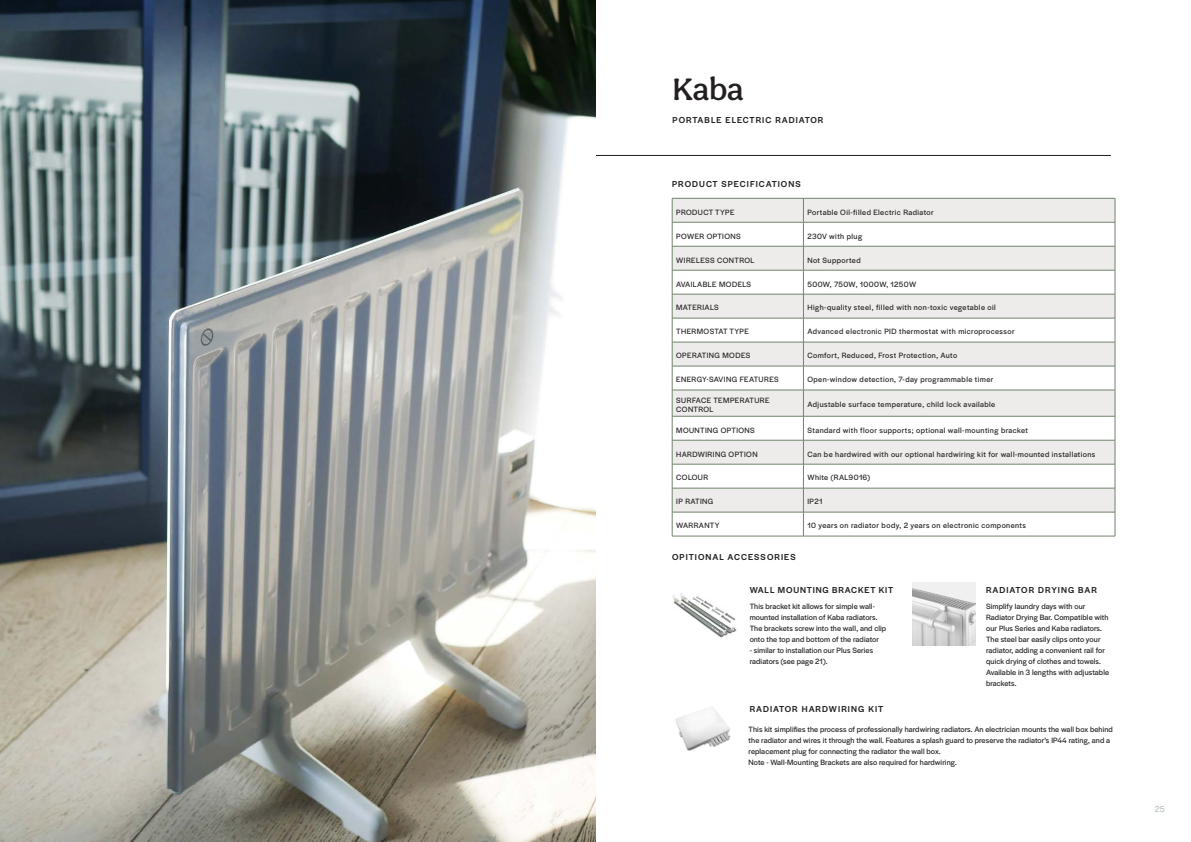
<style>
.page{position:relative;width:1191px;height:842px;background:#fff}
.page>*{position:absolute;margin:0;border:0;box-sizing:border-box;transform-origin:0 0}
.t1{font:500 32px "Aesthet Nova";color:#231f20}
.t2{font:500 9px "Halyard Display";letter-spacing:.105em;color:#231f20}
.t3{font:9px "Halyard Display";color:#b9c0c3}
.t4{font:8px/11px "Halyard Display";letter-spacing:.02em;color:#231f20}
.t5{font:8px/9.6px "Halyard Display";letter-spacing:.05em;color:#231f20}
.t6{font:8px "Halyard Display";letter-spacing:.045em;color:#231f20}
.t7{font:8px "Halyard Display";letter-spacing:.055em;color:#231f20}
.t8{font:8px "Halyard Display";letter-spacing:.04em;color:#231f20}
</style>
<div class="page">
<hr style="left:587px;top:155px;width:523px;height:1px;background:#231f20">
<img style="left:0;top:0;width:595px;height:842px">
<div style="left:673px;top:199px;width:441px;height:23px;background:#edeceb"></div>
<svg style="left:673px;top:245px;width:441px;height:291px;fill:#edeceb"></svg>
<hr style="left:672px;top:198px;width:131px;height:1px;background:#72836c">
<hr style="left:803px;top:198px;width:312px;height:1px;background:#72836c">
<hr style="left:672px;top:222px;width:131px;height:1px;background:#72836c">
<hr style="left:803px;top:222px;width:312px;height:1px;background:#72836c">
<hr style="left:672px;top:246px;width:131px;height:1px;background:#72836c">
<hr style="left:803px;top:246px;width:312px;height:1px;background:#72836c">
<hr style="left:672px;top:270px;width:131px;height:1px;background:#72836c">
<hr style="left:803px;top:270px;width:312px;height:1px;background:#72836c">
<hr style="left:672px;top:294px;width:131px;height:1px;background:#72836c">
<hr style="left:803px;top:294px;width:312px;height:1px;background:#72836c">
<hr style="left:672px;top:318px;width:131px;height:1px;background:#72836c">
<hr style="left:803px;top:318px;width:312px;height:1px;background:#72836c">
<hr style="left:672px;top:342px;width:131px;height:1px;background:#72836c">
<hr style="left:803px;top:342px;width:312px;height:1px;background:#72836c">
<hr style="left:672px;top:366px;width:131px;height:1px;background:#72836c">
<hr style="left:803px;top:366px;width:312px;height:1px;background:#72836c">
<hr style="left:672px;top:390px;width:131px;height:1px;background:#72836c">
<hr style="left:803px;top:390px;width:312px;height:1px;background:#72836c">
<hr style="left:672px;top:416px;width:131px;height:1px;background:#72836c">
<hr style="left:803px;top:416px;width:312px;height:1px;background:#72836c">
<hr style="left:672px;top:440px;width:131px;height:1px;background:#72836c">
<hr style="left:803px;top:440px;width:312px;height:1px;background:#72836c">
<hr style="left:672px;top:464px;width:131px;height:1px;background:#72836c">
<hr style="left:803px;top:464px;width:312px;height:1px;background:#72836c">
<hr style="left:672px;top:488px;width:131px;height:1px;background:#72836c">
<hr style="left:803px;top:488px;width:312px;height:1px;background:#72836c">
<hr style="left:672px;top:512px;width:131px;height:1px;background:#72836c">
<svg style="left:672px;top:198px;width:1px;height:338px"></svg>
<hr style="left:803px;top:512px;width:312px;height:1px;background:#72836c">
<svg style="left:803px;top:198px;width:1px;height:338px"></svg>
<svg style="left:1114px;top:198px;width:1px;height:338px"></svg>
<hr style="left:672px;top:536px;width:131px;height:1px;background:#72836c">
<hr style="left:803px;top:536px;width:312px;height:1px;background:#72836c">
<img style="left:672px;top:593px;width:64px;height:45px">
<img style="left:675px;top:707px;width:56px;height:44px">
<img style="left:912px;top:583px;width:63px;height:62px">
<p class="t1" style="left:672px;top:70px;width:73px">Kaba</p>
<p class="t2" style="left:672px;top:114px;width:153px">PORTABLE ELECTRIC RADIATOR</p>
<p class="t2" style="left:672px;top:177px;width:130px">PRODUCT SPECIFICATIONS</p>
<p class="t6" style="left:676px;top:206px;width:60px">PRODUCT TYPE</p>
<p class="t5" style="left:807px;top:207px;width:128px">Portable Oil-filled Electric Radiator</p>
<p class="t5" style="left:676px;top:231px;width:66px">POWER OPTIONS</p>
<p class="t7" style="left:807px;top:230px;width:56px">230V with plug</p>
<p class="t7" style="left:676px;top:254px;width:80px">WIRELESS CONTROL</p>
<p class="t7" style="left:807px;top:254px;width:55px">Not Supported</p>
<p class="t6" style="left:676px;top:278px;width:76px">AVAILABLE MODELS</p>
<p class="t6" style="left:807px;top:278px;width:110px">500W, 750W, 1000W, 1250W</p>
<p class="t8" style="left:676px;top:302px;width:44px">MATERIALS</p>
<p class="t5" style="left:807px;top:303px;width:190px">High-quality steel, filled with non-toxic vegetable oil</p>
<p class="t5" style="left:676px;top:326px;width:74px">THERMOSTAT TYPE</p>
<p class="t5" style="left:807px;top:326px;width:209px">Advanced electronic PID thermostat with microprocessor</p>
<p class="t5" style="left:676px;top:350px;width:76px">OPERATING MODES</p>
<p class="t5" style="left:807px;top:350px;width:151px">Comfort, Reduced, Frost Protection, Auto</p>
<p class="t6" style="left:676px;top:374px;width:104px">ENERGY-SAVING FEATURES</p>
<p class="t5" style="left:807px;top:374px;width:187px">Open-window detection, 7-day programmable timer</p>
<p class="t5" style="left:676px;top:395px;width:95px">SURFACE TEMPERATURE<br>CONTROL</p>
<p class="t5" style="left:807px;top:400px;width:189px">Adjustable surface temperature, child lock available</p>
<p class="t7" style="left:676px;top:424px;width:80px">MOUNTING OPTIONS</p>
<p class="t5" style="left:807px;top:425px;width:222px">Standard with floor supports; optional wall-mounting bracket</p>
<p class="t7" style="left:676px;top:448px;width:83px">HARDWIRING OPTION</p>
<p class="t5" style="left:807px;top:449px;width:289px">Can be hardwired with our optional hardwiring kit for wall-mounted installations</p>
<p class="t4" style="left:676px;top:472px;width:34px">COLOUR</p>
<p class="t6" style="left:807px;top:472px;width:64px">White (RAL9016)</p>
<p class="t5" style="left:676px;top:496px;width:39px">IP RATING</p>
<p class="t4" style="left:807px;top:496px;width:16px">IP21</p>
<p class="t6" style="left:676px;top:520px;width:45px">WARRANTY</p>
<p class="t5" style="left:807px;top:520px;width:220px">10 years on radiator body, 2 years on electronic components</p>
<p class="t2" style="left:672px;top:550px;width:125px">OPITIONAL ACCESSORIES</p>
<p class="t2" style="left:749px;top:583px;width:145px">WALL MOUNTING BRACKET KIT</p>
<p class="t4" style="left:749px;top:600px;width:138px">This bracket kit allows for simple wall&shy;mounted installation of Kaba radiators.<br>The brackets screw into the wall, and clip onto the top and bottom of the radiator</p>
<p class="t4" style="left:749px;top:644px;width:125px">- similar to installation our Plus Series radiators (see page 21).</p>
<p class="t2" style="left:749px;top:703px;width:135px">RADIATOR HARDWIRING KIT</p>
<p class="t2" style="left:986px;top:583px;width:112px">RADIATOR DRYING BAR</p>
<p class="t4" style="left:986px;top:600px;width:124px">Simplify laundry days with our<br>Radiator Drying Bar. Compatible with our Plus Series and Kaba radiators.<br>The steel bar easily clips onto your radiator, adding a convenient rail for quick drying of clothes and towels.<br>Available in 3 lengths with adjustable brackets.</p>
<p class="t4" style="left:748px;top:724px;width:366px">This kit simplifies the process of professionally hardwiring radiators. An electrician mounts the wall box behind the radiator and wires it through the wall. Features a splash guard to preserve the radiator’s IP44 rating, and a replacement plug for connecting the radiator the wall box.</p>
<p class="t4" style="left:748px;top:757px;width:210px">Note - Wall-Mounting Brackets are also required for hardwiring.</p>
<p class="t3" style="left:1155px;top:803px;width:11px">25</p>
</div>
